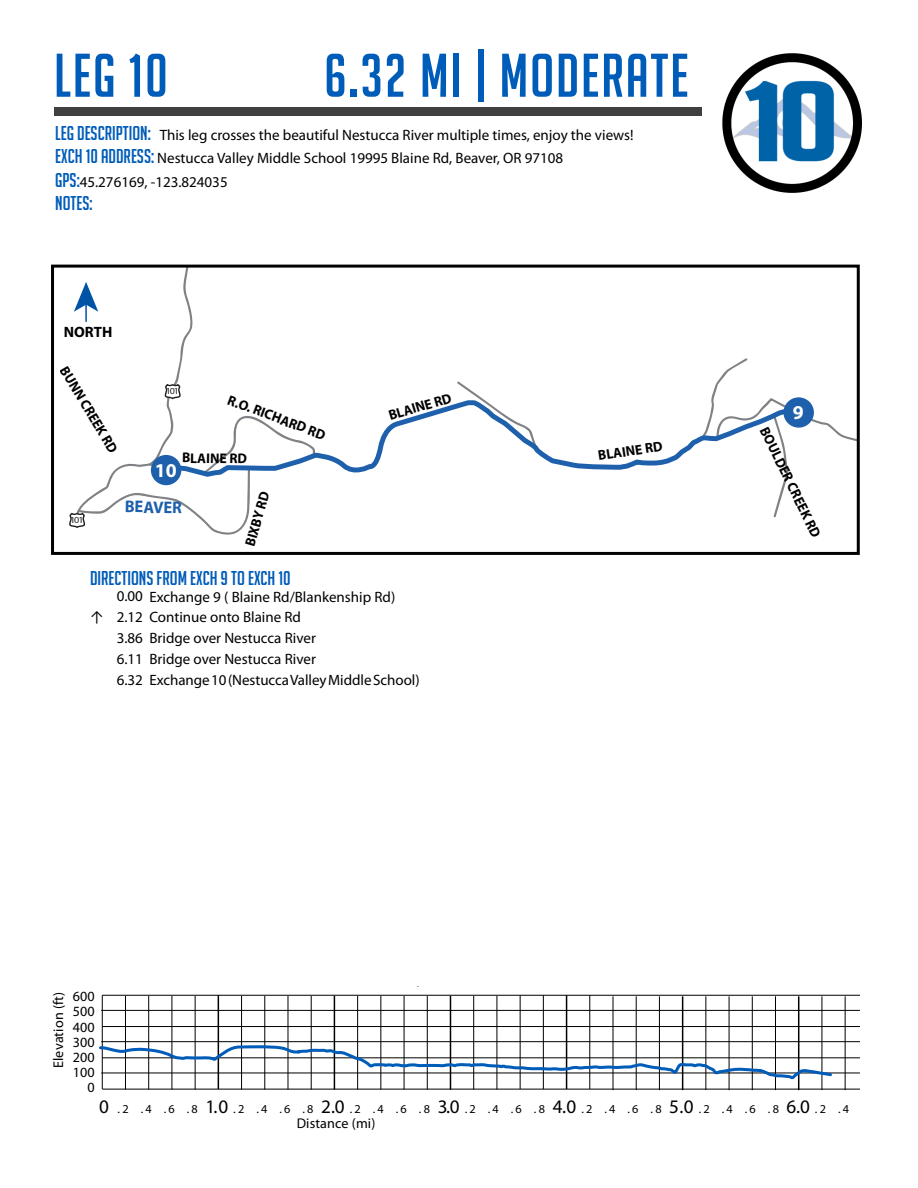
<style>
.page{position:relative;width:918px;height:1188px;background:#fff}
.page>*{position:absolute;margin:0;border:0;box-sizing:border-box;transform-origin:0 0}
.t1{font:60px "Big Noodle Titling";letter-spacing:.03em;color:#005cb9}
.t2{font:700 19.65px "Myriad Pro";color:#fff}
.t3{font:19.5px "Big Noodle Titling";color:#005cb9}
.t4{font:700 16.95px "Myriad Pro";color:#1f60ac}
.t5{font:15px/23.4px "Myriad Pro";color:#000}
.t6{font:700 15px "Myriad Pro";color:#000}
.t7{font:700 14.25px "Myriad Pro";color:#000;scale:.95 1}
.t8{font:700 14.1px "Myriad Pro";color:#000;scale:.96 1}
.t9{font:14.1px/15.1px "Myriad Pro";letter-spacing:.01em;color:#000;text-align:right}
.t10{font:700 14.1px "Myriad Pro";color:#000}
.t11{font:12.15px "Myriad Pro";color:#000}
.t12{font:9.15px "Myriad Pro";letter-spacing:-.1em;color:#231f20;scale:1.1 1}
.s1{font-family:"Big Noodle Titling";font-size:19.5px;color:#005cb9}
.s2{font-family:"Calibri"}
.s3{font-size:19.2px}
</style>
<div class="page">
<svg style="left:457px;top:381px;width:21px;height:14px"></svg>
<svg style="left:315px;top:395px;width:386px;height:78px"></svg>
<svg style="left:701px;top:358px;width:155px;height:160px"></svg>
<div style="left:783px;top:397px;width:31px;height:31px;background:#1f60ac;border-radius:50%"></div>
<div style="left:51px;top:265px;width:809px;height:290px;border:3px solid #000"></div>
<hr style="left:102px;top:1089px;width:758px;height:1px;background:#000">
<hr style="left:102px;top:1057px;width:758px;height:1px;background:#000">
<hr style="left:102px;top:1026px;width:758px;height:1px;background:#000">
<hr style="left:102px;top:995px;width:758px;height:1px;background:#000">
<hr style="left:102px;top:995px;width:1px;height:94px;background:#000">
<hr style="left:218px;top:995px;width:1px;height:94px;background:#000">
<hr style="left:125px;top:996px;width:1px;height:94px;background:#000">
<hr style="left:148px;top:996px;width:1px;height:94px;background:#000">
<hr style="left:172px;top:996px;width:1px;height:94px;background:#000">
<hr style="left:195px;top:996px;width:1px;height:94px;background:#000">
<hr style="left:241px;top:996px;width:1px;height:94px;background:#000">
<hr style="left:264px;top:996px;width:1px;height:94px;background:#000">
<hr style="left:288px;top:996px;width:1px;height:94px;background:#000">
<hr style="left:311px;top:996px;width:1px;height:94px;background:#000">
<hr style="left:334px;top:996px;width:1px;height:94px;background:#000">
<hr style="left:357px;top:996px;width:1px;height:94px;background:#000">
<hr style="left:380px;top:996px;width:1px;height:94px;background:#000">
<hr style="left:404px;top:996px;width:1px;height:94px;background:#000">
<hr style="left:427px;top:996px;width:1px;height:94px;background:#000">
<hr style="left:450px;top:996px;width:1px;height:94px;background:#000">
<hr style="left:473px;top:996px;width:1px;height:94px;background:#000">
<hr style="left:497px;top:996px;width:1px;height:94px;background:#000">
<hr style="left:520px;top:995px;width:1px;height:94px;background:#000">
<hr style="left:543px;top:995px;width:1px;height:94px;background:#000">
<hr style="left:566px;top:995px;width:1px;height:94px;background:#000">
<hr style="left:589px;top:995px;width:1px;height:94px;background:#000">
<hr style="left:613px;top:996px;width:1px;height:94px;background:#000">
<hr style="left:636px;top:996px;width:1px;height:94px;background:#000">
<hr style="left:659px;top:996px;width:1px;height:94px;background:#000">
<hr style="left:682px;top:996px;width:1px;height:94px;background:#000">
<hr style="left:705px;top:996px;width:1px;height:94px;background:#000">
<hr style="left:729px;top:996px;width:1px;height:94px;background:#000">
<hr style="left:752px;top:996px;width:1px;height:94px;background:#000">
<hr style="left:775px;top:996px;width:1px;height:94px;background:#000">
<hr style="left:798px;top:996px;width:1px;height:94px;background:#000">
<hr style="left:822px;top:996px;width:1px;height:94px;background:#000">
<hr style="left:845px;top:996px;width:1px;height:94px;background:#000">
<hr style="left:101px;top:1072px;width:759px;height:1px;background:#000">
<hr style="left:101px;top:1041px;width:759px;height:1px;background:#000">
<hr style="left:101px;top:1010px;width:759px;height:1px;background:#000">
<svg style="left:99px;top:1044px;width:736px;height:38px"></svg>
<img style="left:723px;top:54px;width:138px;height:139px">
<div style="left:54px;top:107px;width:648px;height:9px;background:#404040"></div>
<svg style="left:69px;top:266px;width:246px;height:269px"></svg>
<h1 class="t1" style="left:54px;top:43px;width:116px">LEG 10</h1>
<h1 class="t1" style="left:324px;top:43px;width:366px">6.32 MI | MODERATE</h1>
<p class="t5" style="left:55px;top:123px;width:580px"><span class="s1">LEG DESCRIPTION:</span> This leg crosses the beautiful Nestucca River multiple times, enjoy the views!<br><span class="s1">EXCH 10 ADDRESS:</span> Nestucca Valley Middle School 19995 Blaine Rd, Beaver, OR 97108<br><span class="s1">GPS:</span>45.276169, -123.824035</p>
<h3 class="t3" style="left:55px;top:193px;width:39px">NOTES:</h3>
<p class="t6" style="left:64px;top:323px;width:50px">NORTH</p>
<p class="t8" style="left:70px;top:363px;width:103px;rotate:59deg">BUNN CREEK RD</p>
<p class="t12" style="left:166px;top:386px;width:14px">101</p>
<p class="t8" style="left:231px;top:392px;width:109px;rotate:20deg">R.O. RICHARD RD</p>
<p class="t10" style="left:182px;top:450px;width:67px;rotate:1deg">BLAINE RD</p>
<h2 class="t2" style="left:155px;top:459px;width:23px">10</h2>
<p class="t12" style="left:70px;top:514px;width:14px">101</p>
<p class="t4" style="left:125px;top:497px;width:59px;rotate:1deg">BEAVER</p>
<p class="t7" style="left:242px;top:544px;width:61px;rotate:-74deg">BIXBY RD</p>
<p class="t8" style="left:387px;top:408px;width:69px;rotate:-17deg">BLAINE RD</p>
<h3 class="t3" style="left:90px;top:567px;width:202px">DIRECTIONS FROM EXCH 9 TO EXCH 10</h3>
<p class="t5" style="left:117px;top:585px;width:280px">0.00 Exchange 9 ( Blaine Rd/Blankenship Rd)</p>
<p class="t5" style="left:90px;top:605px;width:213px"><span class="s2">↑</span> 2.12 Continue onto Blaine Rd</p>
<p class="t5" style="left:117px;top:626px;width:201px">3.86 Bridge over Nestucca River</p>
<p class="t5" style="left:117px;top:647px;width:201px">6.11 Bridge over Nestucca River</p>
<p class="t5" style="left:117px;top:668px;width:304px">6.32 Exchange 10 (Nestucca Valley Middle School)</p>
<p class="t9" style="left:51px;top:1068px;width:78px;rotate:-90deg">Elevation (ft)</p>
<p class="t9" style="left:73px;top:989px;width:24px">600<br>500<br>400<br>300<br>200<br>100<br>0</p>
<p class="t8" style="left:597px;top:448px;width:69px;rotate:-8deg">BLAINE RD</p>
<h2 class="t2" style="left:793px;top:401px;width:12px">9</h2>
<p class="t8" style="left:771px;top:424px;width:127px;rotate:64deg">BOULDER CREEK RD</p>
<p class="t11" style="left:99px;top:1101px;width:817px"><span class="s3">0</span> .2 .4 .6 .8 <span class="s3">1.0</span> .2 .4 .6 .8 <span class="s3">2.0</span> .2 .4 .6 .8 <span class="s3">3.0</span> .2 .4 .6 .8 <span class="s3">4.0</span> .2 .4 .6 .8 <span class="s3">5.0</span> .2 .4 .6 .8 <span class="s3">6.0</span> .2 .4 .6 .8 <span class="s3">7.</span></p>
<p class="t9" style="left:297px;top:1115px;width:80px">Distance (mi)</p>
</div>
